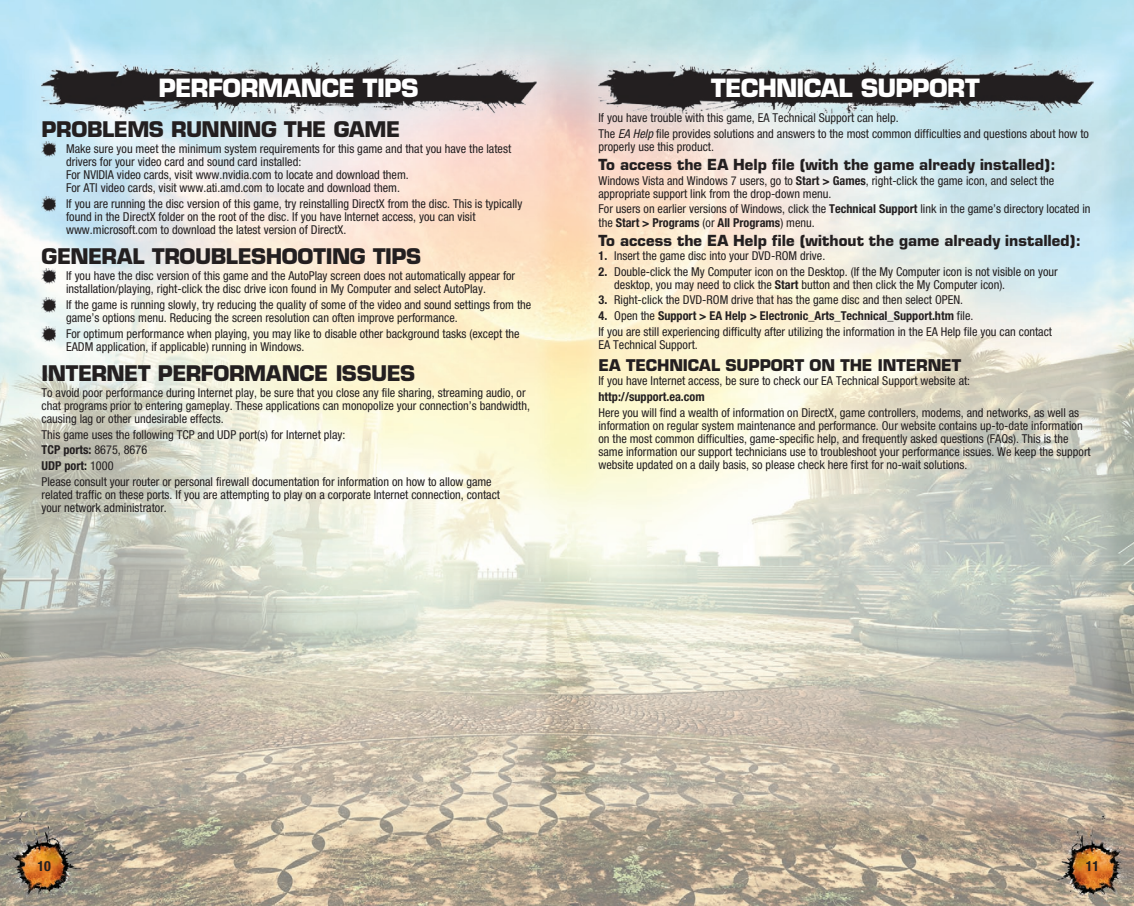
<style>
.page{position:relative;width:1134px;height:906px;background:#fff}
.page>*{position:absolute;margin:0;border:0;box-sizing:border-box;transform-origin:0 0}
.t1{font:700 24.5px "Eurostile";letter-spacing:-.03em;color:#fff}
.t2{font:700 21px "Eurostile";letter-spacing:-.02em;color:#231f20}
.t3{font:700 15.75px "Eurostile";letter-spacing:-.005em;color:#231f20}
.t4{font:700 14.88px "Eurostile";letter-spacing:.005em;color:#231f20}
.t5{font:700 condensed 14px "Helvetica Neue";color:#231f20}
.t6{font:condensed 12.25px/13.1px "Helvetica Neue";color:#231f20}
.t7{font:700 condensed 12.25px "Helvetica Neue";color:#231f20}
.s1{font-weight:700}
.s2{font-style:italic}
</style>
<div class="page">
<img style="left:0;top:0;width:1134px;height:906px">
<img style="left:42px;top:56px;width:495px;height:63px">
<img style="left:599px;top:56px;width:495px;height:63px">
<img style="left:42px;top:142px;width:14px;height:15px">
<img style="left:42px;top:197px;width:14px;height:15px">
<img style="left:42px;top:269px;width:14px;height:15px">
<img style="left:42px;top:298px;width:14px;height:15px">
<img style="left:42px;top:326px;width:14px;height:16px">
<h1 class="t1" style="left:159px;top:73px;width:262px">PERFORMANCE TIPS</h1>
<h2 class="t2" style="left:42px;top:116px;width:360px">PROBLEMS RUNNING THE GAME</h2>
<p class="t6" style="left:66px;top:142px;width:447px">Make sure you meet the minimum system requirements for this game and that you have the latest drivers for your video card and sound card installed:<br>For NVIDIA video cards, visit www.nvidia.com to locate and download them.<br>For ATI video cards, visit www.ati.amd.com to locate and download them.</p>
<p class="t6" style="left:66px;top:197px;width:458px">If you are running the disc version of this game, try reinstalling DirectX from the disc. This is typically found in the DirectX folder on the root of the disc. If you have Internet access, you can visit www.microsoft.com to download the latest version of DirectX.</p>
<h2 class="t2" style="left:42px;top:244px;width:381px">GENERAL TROUBLESHOOTING TIPS</h2>
<p class="t6" style="left:66px;top:269px;width:451px">If you have the disc version of this game and the AutoPlay screen does not automatically appear for installation/playing, right-click the disc drive icon found in My Computer and select AutoPlay.</p>
<p class="t6" style="left:66px;top:298px;width:467px">If the game is running slowly, try reducing the quality of some of the video and sound settings from the game’s options menu. Reducing the screen resolution can often improve performance.</p>
<p class="t6" style="left:66px;top:327px;width:455px">For optimum performance when playing, you may like to disable other background tasks (except the<br>EADM application, if applicable) running in Windows.</p>
<h2 class="t2" style="left:42px;top:360px;width:375px">INTERNET PERFORMANCE ISSUES</h2>
<p class="t6" style="left:42px;top:386px;width:490px">To avoid poor performance during Internet play, be sure that you close any file sharing, streaming audio, or chat programs prior to entering gameplay. These applications can monopolize your connection’s bandwidth, causing lag or other undesirable effects.</p>
<p class="t6" style="left:42px;top:426px;width:452px;line-height:15.6px">This game uses the following TCP and UDP port(s) for Internet play:<br><span class="s1">TCP ports:</span> 8675, 8676<br><span class="s1">UDP port:</span> 1000<br>Please consult your router or personal firewall documentation for information on how to allow game</p>
<p class="t6" style="left:42px;top:488px;width:460px">related traffic on these ports. If you are attempting to play on a corporate Internet connection, contact your network administrator.</p>
<h1 class="t1" style="left:711px;top:73px;width:270px">TECHNICAL SUPPORT</h1>
<p class="t6" style="left:598px;top:110px;width:492px;line-height:15.6px">If you have trouble with this game, EA Technical Support can help.<br>The <span class="s2">EA Help</span> file provides solutions and answers to the most common difficulties and questions about how to</p>
<p class="t6" style="left:598px;top:140px;width:117px">properly use this product.</p>
<p class="t4" style="left:598px;top:156px;width:459px">TO ACCESS THE EA HELP FILE (WITH THE GAME ALREADY INSTALLED):</p>
<p class="t6" style="left:598px;top:174px;width:457px">Windows Vista and Windows 7 users, go to <span class="s1">Start &gt; Games</span>, right-click the game icon, and select the appropriate support link from the drop-down menu.</p>
<p class="t6" style="left:598px;top:202px;width:494px">For users on earlier versions of Windows, click the <span class="s1">Technical Support</span> link in the game’s directory located in the <span class="s1">Start &gt; Programs</span> (or <span class="s1">All Programs</span>) menu.</p>
<p class="t4" style="left:598px;top:231px;width:484px">TO ACCESS THE EA HELP FILE (WITHOUT THE GAME ALREADY INSTALLED):</p>
<p class="t6" style="left:598px;top:249px;width:228px"><span class="s1">1.</span> Insert the game disc into your DVD-ROM drive.</p>
<p class="t6" style="left:614px;top:265px;width:445px;text-indent:-16px"><span class="s1">2.</span> Double-click the My Computer icon on the Desktop. (If the My Computer icon is not visible on your desktop, you may need to click the <span class="s1">Start</span> button and then click the My Computer icon).</p>
<p class="t6" style="left:598px;top:293px;width:366px"><span class="s1">3.</span> Right-click the DVD-ROM drive that has the game disc and then select OPEN.</p>
<p class="t6" style="left:598px;top:308px;width:455px;line-height:15.6px"><span class="s1">4.</span> Open the <span class="s1">Support &gt; EA Help &gt; Electronic_Arts_Technical_Support.htm</span> file.<br>If you are still experiencing difficulty after utilizing the information in the EA Help file you can contact</p>
<p class="t6" style="left:598px;top:338px;width:101px">EA Technical Support.</p>
<p class="t3" style="left:598px;top:355px;width:364px">EA TECHNICAL SUPPORT ON THE INTERNET</p>
<p class="t6" style="left:598px;top:374px;width:373px">If you have Internet access, be sure to check our EA Technical Support website at:</p>
<p class="t7" style="left:598px;top:389px;width:108px">http://support.ea.com</p>
<p class="t6" style="left:598px;top:406px;width:494px">Here you will find a wealth of information on DirectX, game controllers, modems, and networks, as well as information on regular system maintenance and performance. Our website contains up-to-date information on the most common difficulties, game-specific help, and frequently asked questions (FAQs). This is the same information our support technicians use to troubleshoot your performance issues. We keep the support website updated on a daily basis, so please check here first for no-wait solutions.</p>
<p class="t5" style="left:37px;top:857px;width:15px">10</p>
<p class="t5" style="left:1086px;top:857px;width:15px">11</p>
</div>
